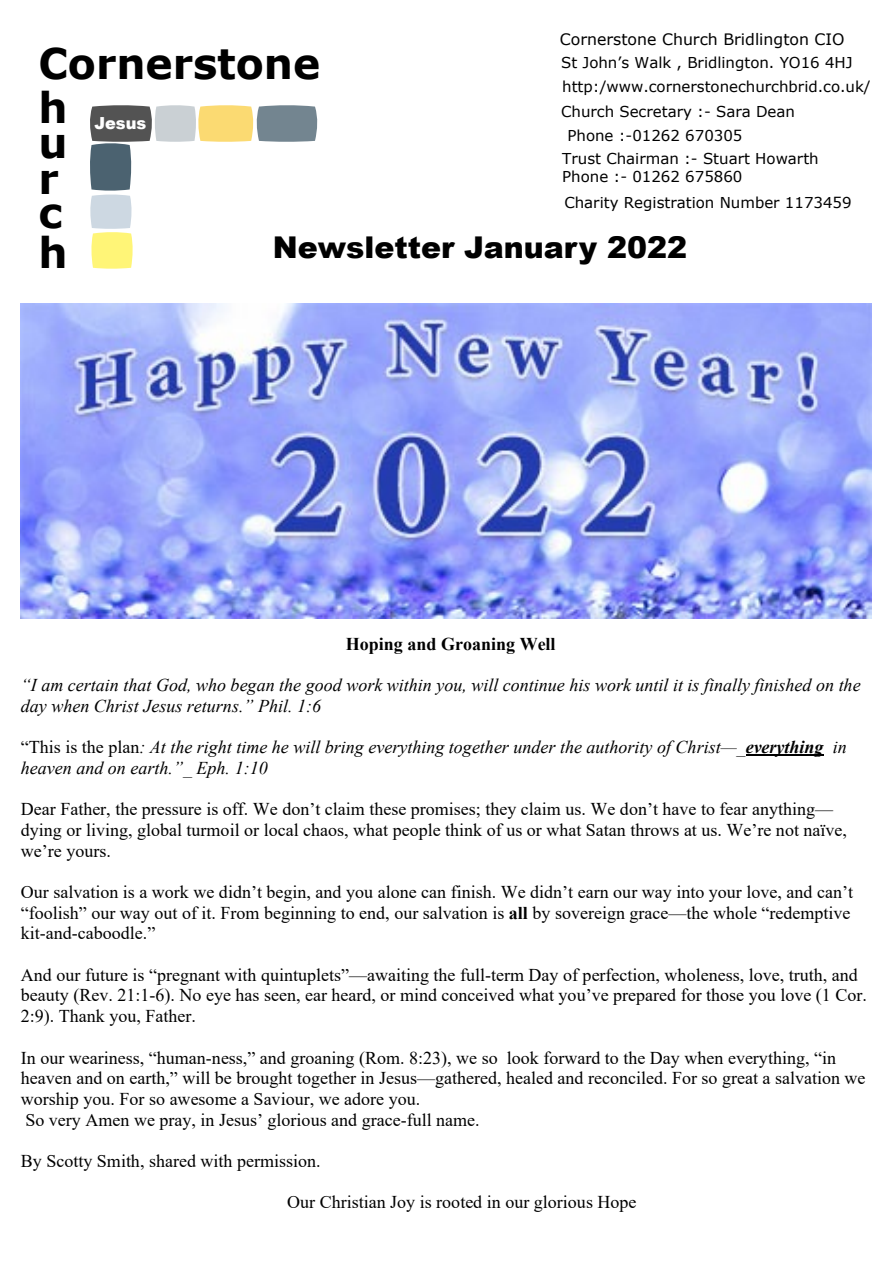
<style>
.page{position:relative;width:893px;height:1263px;background:#fff}
.page>*{position:absolute;margin:0;border:0;box-sizing:border-box;transform-origin:0 0}
.t1{font:700 42.15px/35.4px "Verdana";color:#000}
.t2{font:900 30px "Arial";color:#000}
.t3{font:18px/20.7px "Times New Roman";color:#000}
.t4{font:italic 18px/20.7px "Times New Roman";color:#000}
.t5{font:700 18px "Times New Roman";color:#000}
.t6{font:900 16.65px "Arial";color:#fff}
.t7{font:15.75px "Verdana";color:#000}
.t8{font:15px "Verdana";color:#000}
.s1{font-style:normal}
.s2{font-weight:700}
</style>
<div class="page">
<svg style="left:90px;top:105px;width:228px;height:164px"></svg>
<img style="left:21px;top:304px;width:850px;height:315px">
<hr style="left:746px;top:754px;width:78px;height:2px;background:#000">
<p class="t7" style="left:560px;top:33px;width:286px">Cornerstone Church Bridlington CIO</p>
<h1 class="t1" style="left:38px;top:46px;width:283px;line-height:43.7px">Cornerstone h</h1>
<p class="t8" style="left:561px;top:56px;width:293px">St John’s Walk , Bridlington. YO16 4HJ</p>
<p class="t8" style="left:562px;top:81px;width:310px">http:/www.cornerstonechurchbrid.co.uk/</p>
<p class="t8" style="left:561px;top:106px;width:235px">Church Secretary :- Sara Dean</p>
<p class="t8" style="left:567px;top:129px;width:176px">Phone :-01262 670305</p>
<p class="t8" style="left:562px;top:152px;width:258px">Trust Chairman :- Stuart Howarth</p>
<p class="t8" style="left:562px;top:171px;width:182px">Phone :- 01262 675860</p>
<p class="t6" style="left:94px;top:117px;width:54px">Jesus</p>
<h1 class="t1" style="left:38px;top:128px;width:31px">u r c</h1>
<h1 class="t1" style="left:38px;top:239px;width:31px">h</h1>
<p class="t8" style="left:564px;top:196px;width:289px">Charity Registration Number 1173459</p>
<h2 class="t2" style="left:273px;top:237px;width:416px">Newsletter January 2022</h2>
<p class="t5" style="left:346px;top:637px;width:211px">Hoping and Groaning Well</p>
<p class="t4" style="left:21px;top:676px;width:841px">“I am certain that God, who began the good work within you, will continue his work until it is finally finished on the day when Christ Jesus returns.” Phil. 1:6</p>
<p class="t4" style="left:21px;top:738px;width:827px"><span class="s1">“This is the plan</span>: At the right time he will bring everything together under the authority of Christ—_<span class="s2">everything</span> in heaven and on earth.”_ Eph. 1:10</p>
<p class="t3" style="left:21px;top:800px;width:828px">Dear Father, the pressure is off. We don’t claim these promises; they claim us. We don’t have to fear anything— dying or living, global turmoil or local chaos, what people think of us or what Satan throws at us. We’re not naïve, we’re yours.</p>
<p class="t3" style="left:21px;top:883px;width:834px">Our salvation is a work we didn’t begin, and you alone can finish. We didn’t earn our way into your love, and can’t “foolish” our way out of it. From beginning to end, our salvation is <span class="s2">all</span> by sovereign grace—the whole “redemptive kit-and-caboodle.”</p>
<p class="t3" style="left:21px;top:966px;width:847px">And our future is “pregnant with quintuplets”—awaiting the full-term Day of perfection, wholeness, love, truth, and beauty (Rev. 21:1-6). No eye has seen, ear heard, or mind conceived what you’ve prepared for those you love (1 Cor.<br>2:9). Thank you, Father.</p>
<p class="t3" style="left:21px;top:1049px;width:846px">In our weariness, “human-ness,” and groaning (Rom. 8:23), we so look forward to the Day when everything, “in heaven and on earth,” will be brought together in Jesus—gathered, healed and reconciled. For so great a salvation we worship you. For so awesome a Saviour, we adore you.<br>So very Amen we pray, in Jesus’ glorious and grace-full name.</p>
<p class="t3" style="left:21px;top:1152px;width:301px">By Scotty Smith, shared with permission.</p>
<p class="t3" style="left:287px;top:1194px;width:351px">Our Christian Joy is rooted in our glorious Hope</p>
</div>
